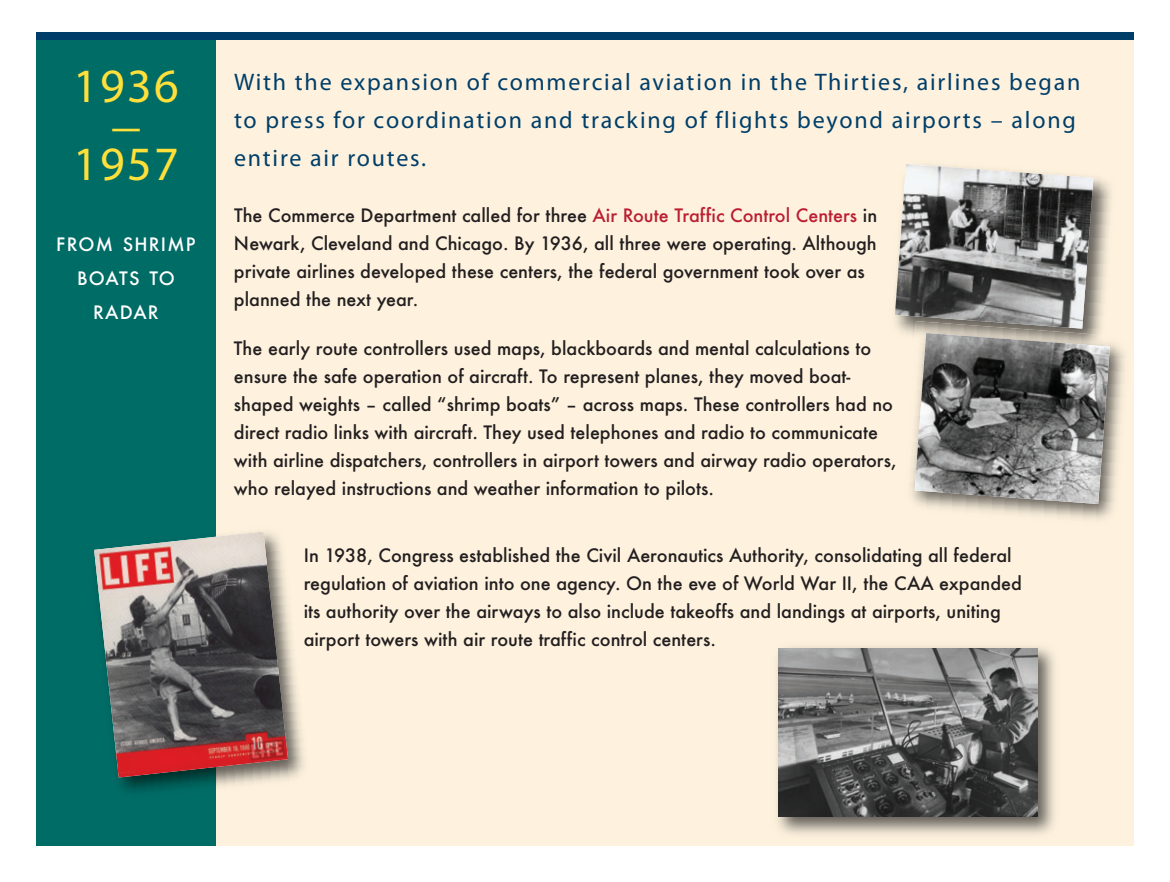
<style>
.page{position:relative;width:1170px;height:882px;background:#fff}
.page>*{position:absolute;margin:0;border:0;box-sizing:border-box;transform-origin:0 0}
.t1{font:48px/78.4px "Myriad Pro";letter-spacing:.05em;color:#ffe03b}
.t2{font:36px "Helvetica";color:#ffe03b}
.t3{font:24px/38px "Myriad Pro";letter-spacing:.075em;color:#003e69}
.t4{font:500 18px/28px "Futura";color:#231f20}
.t5{font:500 18px/34px "Futura";letter-spacing:.065em;color:#fff;text-align:center}
.s1{color:#ba1f33}
</style>
<div class="page">
<div style="left:36px;top:36px;width:180px;height:810px;background:#006c66"></div>
<div style="left:216px;top:36px;width:918px;height:810px;background:#fef2de"></div>
<div style="left:36px;top:32px;width:1098px;height:8px;background:#003e69"></div>
<img style="left:919px;top:343px;width:206px;height:177px">
<svg style="left:895px;top:164px;width:215px;height:337px"></svg>
<img style="left:915px;top:333px;width:195px;height:171px">
<img style="left:777px;top:646px;width:278px;height:189px">
<img style="left:779px;top:648px;width:258px;height:168px">
<img style="left:216px;top:614px;width:88px;height:173px">
<img style="left:94px;top:532px;width:194px;height:246px">
<h1 class="t1" style="left:73px;top:51px;width:107px">1936<br>1957</h1>
<h2 class="t2" style="left:108px;top:106px;width:37px">—</h2>
<p class="t5" style="left:56px;top:228px;width:141px">FROM SHRIMP<br>BOATS TO<br>RADAR</p>
<h3 class="t3" style="left:234px;top:65px;width:848px">With the expansion of commercial aviation in the Thirties, airlines began to press for coordination and tracking of flights beyond airports – along entire air routes.</h3>
<p class="t4" style="left:234px;top:202px;width:645px">The Commerce Department called for three <span class="s1">Air Route Traffic Control Centers</span> in Newark, Cleveland and Chicago. By 1936, all three were operating. Although private airlines developed these centers, the federal government took over as planned the next year.</p>
<p class="t4" style="left:234px;top:335px;width:664px">The early route controllers used maps, blackboards and mental calculations to ensure the safe operation of aircraft. To represent planes, they moved boat&shy;shaped weights – called “shrimp boats” – across maps. These controllers had no direct radio links with aircraft. They used telephones and radio to communicate with airline dispatchers, controllers in airport towers and airway radio operators, who relayed instructions and weather information to pilots.</p>
<p class="t4" style="left:304px;top:542px;width:720px">In 1938, Congress established the Civil Aeronautics Authority, consolidating all federal regulation of aviation into one agency. On the eve of World War II, the CAA expanded its authority over the airways to also include takeoffs and landings at airports, uniting airport towers with air route traffic control centers.</p>
</div>
